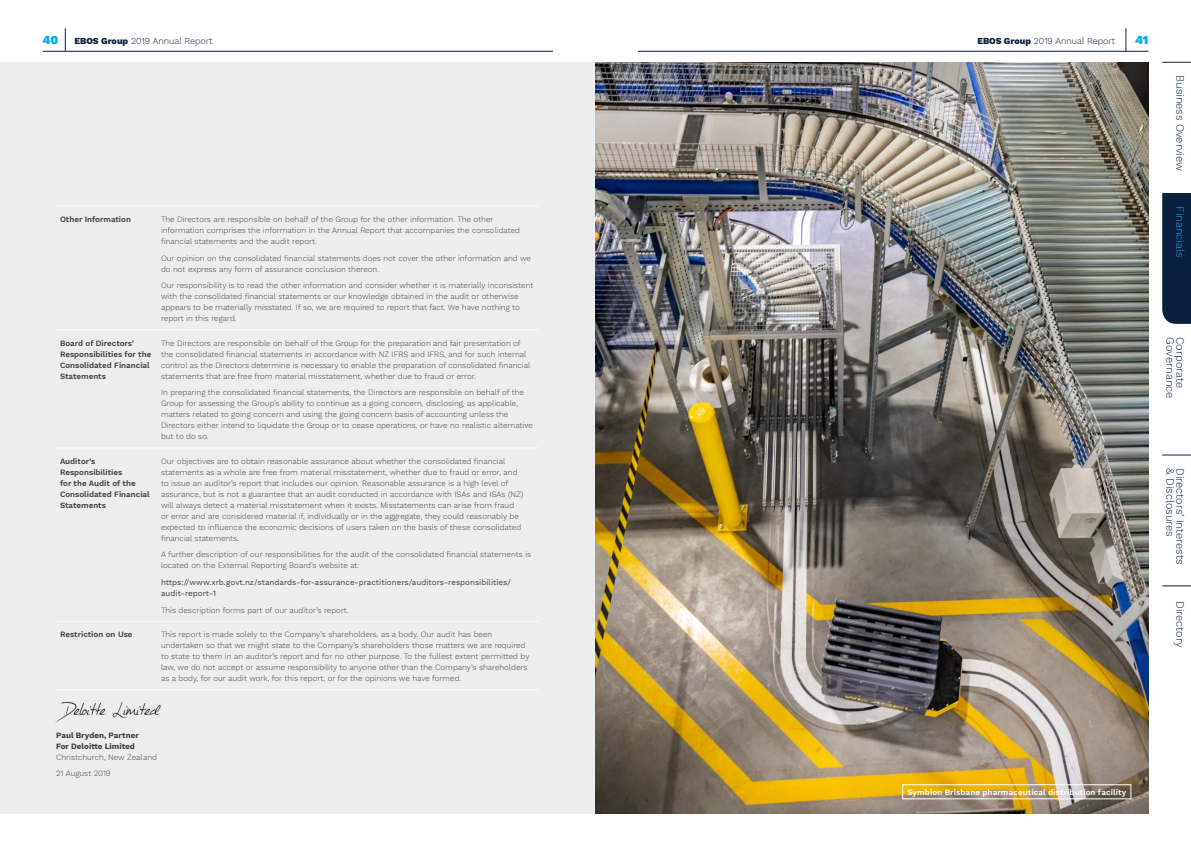
<style>
.page{position:relative;width:1191px;height:842px;background:#fff}
.page>*{position:absolute;margin:0;border:0;box-sizing:border-box;transform-origin:0 0}
.t1{font:900 12px "Work Sans";color:#00aeef}
.t2{font:300 11px "Work Sans";color:#0b1f3f}
.t3{font:300 11px "Work Sans";color:#00aeef}
.t4{font:300 9px "Work Sans";color:#0b1f3f}
.t5{font:600 8.1px "Work Sans";letter-spacing:.005em;color:#fff}
.t6{font:300 8px/11px "Work Sans";color:#414042}
.t7{font:600 8px/11px "Work Sans";color:#414042}
.t8{font:8px/11px "Work Sans";color:#414042}
.t9{font:700 8px/11px "Work Sans";letter-spacing:.005em;color:#414042}
.s1{font-weight:800}
</style>
<div class="page">
<hr style="left:43px;top:51px;width:510px;height:1px;background:#0b1f3f">
<svg style="left:65px;top:28px;width:1px;height:23px"></svg>
<hr style="left:638px;top:51px;width:510px;height:1px;background:#0b1f3f">
<svg style="left:1125px;top:28px;width:1px;height:23px"></svg>
<div style="left:1162px;top:193px;width:29px;height:131px;background:#0b1f3f"></div>
<svg style="left:1162px;top:62px;width:29px;height:1px"></svg>
<svg style="left:1162px;top:455px;width:29px;height:1px"></svg>
<svg style="left:1162px;top:586px;width:29px;height:1px"></svg>
<div style="left:0;top:62px;width:595px;height:752px;background:#ededee"></div>
<hr style="left:56px;top:205px;width:101px;height:1px;background:#fff">
<hr style="left:157px;top:205px;width:381px;height:1px;background:#fff">
<hr style="left:56px;top:329px;width:101px;height:1px;background:#fff">
<hr style="left:157px;top:329px;width:381px;height:1px;background:#fff">
<hr style="left:56px;top:447px;width:101px;height:1px;background:#fff">
<hr style="left:157px;top:447px;width:381px;height:1px;background:#fff">
<hr style="left:56px;top:621px;width:101px;height:1px;background:#fff">
<hr style="left:157px;top:621px;width:381px;height:1px;background:#fff">
<hr style="left:56px;top:689px;width:101px;height:1px;background:#fff">
<hr style="left:157px;top:689px;width:381px;height:1px;background:#fff">
<img style="left:55px;top:701px;width:106px;height:22px">
<img style="left:595px;top:62px;width:553px;height:752px">
<div style="left:902px;top:784px;width:229px;height:15px;border:1px solid #fff"></div>
<h1 class="t1" style="left:43px;top:33px;width:17px">40</h1>
<p class="t4" style="left:75px;top:36px;width:139px"><span class="s1">EBOS Group</span> 2019 Annual Report</p>
<p class="t4" style="left:977px;top:36px;width:139px"><span class="s1">EBOS Group</span> 2019 Annual Report</p>
<h1 class="t1" style="left:1135px;top:33px;width:15px">41</h1>
<p class="t7" style="left:60px;top:214px;width:72px">Other Information</p>
<p class="t6" style="left:161px;top:214px;width:361px">The Directors are responsible on behalf of the Group for the other information. The other information comprises the information in the Annual Report that accompanies the consolidated financial statements and the audit report.</p>
<p class="t6" style="left:161px;top:253px;width:371px">Our opinion on the consolidated financial statements does not cover the other information and we do not express any form of assurance conclusion thereon.</p>
<p class="t6" style="left:161px;top:280px;width:374px">Our responsibility is to read the other information and consider whether it is materially inconsistent with the consolidated financial statements or our knowledge obtained in the audit or otherwise appears to be materially misstated. If so, we are required to report that fact. We have nothing to report in this regard.</p>
<p class="t7" style="left:60px;top:338px;width:93px">Board of Directors’<br>Responsibilities for the<br>Consolidated Financial<br>Statements</p>
<p class="t6" style="left:161px;top:338px;width:371px">The Directors are responsible on behalf of the Group for the preparation and fair presentation of the consolidated financial statements in accordance with NZ IFRS and IFRS, and for such internal control as the Directors determine is necessary to enable the preparation of consolidated financial statements that are free from material misstatement, whether due to fraud or error.</p>
<p class="t6" style="left:161px;top:387px;width:373px">In preparing the consolidated financial statements, the Directors are responsible on behalf of the Group for assessing the Group’s ability to continue as a going concern, disclosing, as applicable, matters related to going concern and using the going concern basis of accounting unless the Directors either intend to liquidate the Group or to cease operations, or have no realistic alternative but to do so.</p>
<p class="t7" style="left:60px;top:456px;width:91px">Auditor’s<br>Responsibilities<br>for the Audit of the<br>Consolidated Financial<br>Statements</p>
<p class="t6" style="left:161px;top:456px;width:364px">Our objectives are to obtain reasonable assurance about whether the consolidated financial statements as a whole are free from material misstatement, whether due to fraud or error, and to issue an auditor’s report that includes our opinion. Reasonable assurance is a high level of assurance, but is not a guarantee that an audit conducted in accordance with ISAs and ISAs (NZ) will always detect a material misstatement when it exists. Misstatements can arise from fraud or error and are considered material if, individually or in the aggregate, they could reasonably be expected to influence the economic decisions of users taken on the basis of these consolidated financial statements.</p>
<p class="t6" style="left:161px;top:550px;width:372px">A further description of our responsibilities for the audit of the consolidated financial statements is located on the External Reporting Board’s website at:</p>
<p class="t8" style="left:161px;top:577px;width:351px">https://www.xrb.govt.nz/standards-for-assurance-practitioners/auditors-responsibilities/ audit-report-1</p>
<p class="t6" style="left:161px;top:605px;width:189px">This description forms part of our auditor’s report.</p>
<p class="t7" style="left:60px;top:629px;width:74px">Restriction on Use</p>
<p class="t6" style="left:161px;top:629px;width:370px">This report is made solely to the Company’s shareholders, as a body. Our audit has been undertaken so that we might state to the Company’s shareholders those matters we are required to state to them in an auditor’s report and for no other purpose. To the fullest extent permitted by law, we do not accept or assume responsibility to anyone other than the Company’s shareholders as a body, for our audit work, for this report, or for the opinions we have formed.</p>
<h2 class="t2" style="left:1186px;top:75px;width:97px;rotate:90deg">Business Overview</h2>
<h2 class="t3" style="left:1186px;top:206px;width:53px;rotate:90deg">Financials</h2>
<h2 class="t2" style="left:1176px;top:337px;width:63px;rotate:90deg">Governance</h2>
<h2 class="t2" style="left:1186px;top:337px;width:53px;rotate:90deg">Corporate</h2>
<h2 class="t2" style="left:1176px;top:468px;width:70px;rotate:90deg">&amp; Disclosures</h2>
<h2 class="t2" style="left:1186px;top:468px;width:98px;rotate:90deg">Directors’ Interests</h2>
<h2 class="t2" style="left:1186px;top:601px;width:48px;rotate:90deg">Directory</h2>
<p class="t9" style="left:56px;top:730px;width:84px">Paul Bryden, Partner<br>For Deloitte Limited</p>
<p class="t6" style="left:56px;top:749px;width:103px;line-height:16.7px">Christchurch, New Zealand<br>21 August 2019</p>
<p class="t5" style="left:907px;top:787px;width:221px">Symbion Brisbane pharmaceutical distribution facility</p>
</div>
